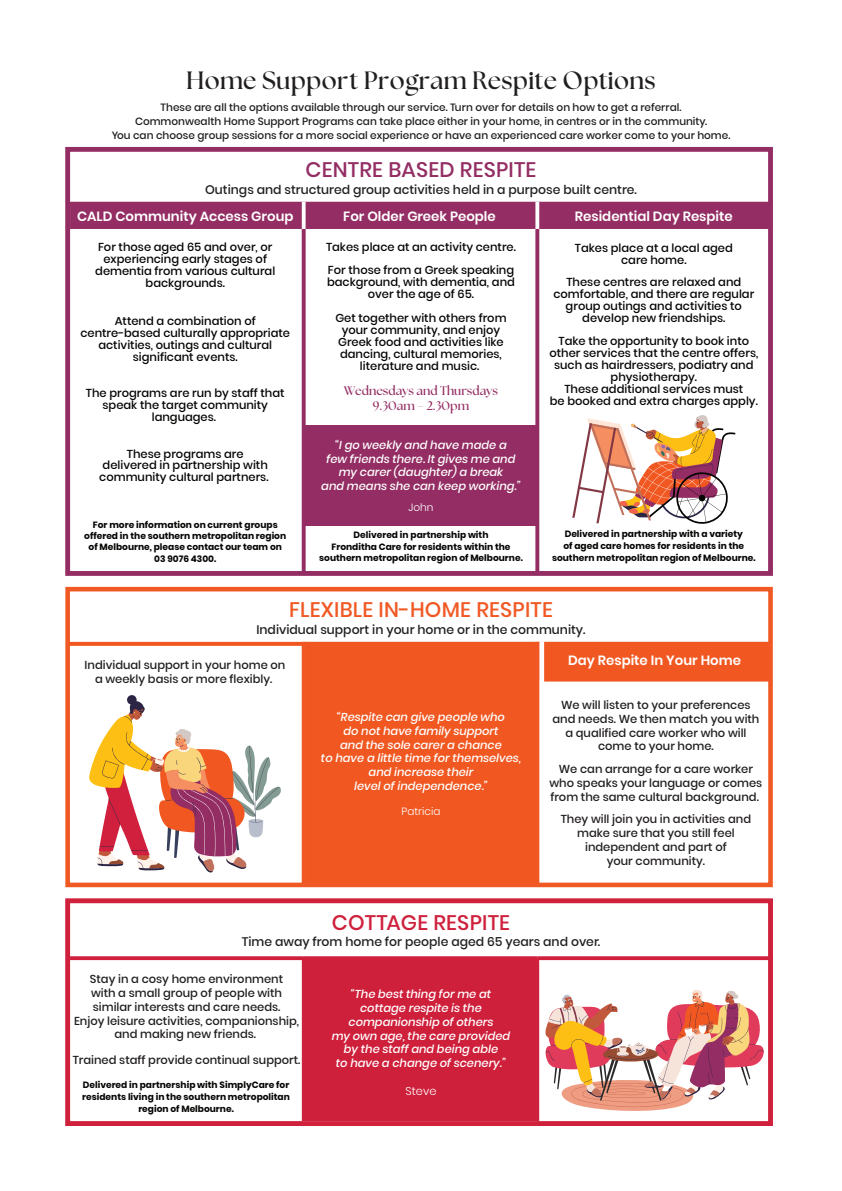
<style>
.page{position:relative;width:842px;height:1191px;background:#fff}
.page>*{position:absolute;margin:0;border:0;box-sizing:border-box;transform-origin:0 0}
.t1{font:700 25px "The Seasons";letter-spacing:.01em;color:#211e1e}
.t2{font:500 21px "Poppins";letter-spacing:.01em;color:#f15924}
.t3{font:500 21px "Poppins";letter-spacing:.01em;color:#932d63}
.t4{font:500 21px "Poppins";letter-spacing:.01em;color:#cf203c}
.t5{font:600 13.4px "Poppins";color:#fff}
.t6{font:500 12.4px "Poppins";color:#211e1e}
.t7{font:700 12.4px/14.9px "The Seasons";color:#932d63;text-align:center}
.t8{font:500 11.5px/12px "Poppins";color:#050504;text-align:center}
.t9{font:500 11.5px/13.8px "Poppins";color:#211e1e;text-align:center}
.t10{font:italic 500 11.5px/13.8px "Poppins";color:#fff;text-align:center}
.t11{font:500 11.5px/13.8px "Poppins";color:#231f20;text-align:center}
.t12{font:300 11.3px "Poppins";color:#fff}
.t13{font:500 10.5px/13.7px "Poppins";color:#211e1e;text-align:center}
.t14{font:300 10.5px "Poppins";color:#fff}
.t15{font:700 9.1px/11.3px "Poppins";color:#050504;text-align:center}
</style>
<div class="page">
<div style="left:304px;top:958px;width:234px;height:163px;background:#cf203b"></div>
<hr style="left:302px;top:957px;width:4px;height:164px;background:#cf203c">
<hr style="left:535px;top:959px;width:4px;height:162px;background:#cf203c">
<svg style="left:71px;top:956px;width:233px;height:4px"></svg>
<svg style="left:304px;top:956px;width:233px;height:2px"></svg>
<svg style="left:537px;top:956px;width:230px;height:4px"></svg>
<div style="left:65px;top:898px;width:708px;height:228px;border:5px solid #cf203c"></div>
<svg style="left:545px;top:990px;width:219px;height:121px"></svg>
<div style="left:71px;top:202px;width:696px;height:27px;background:#932d63"></div>
<svg style="left:302px;top:202px;width:4px;height:27px"></svg>
<svg style="left:535px;top:202px;width:4px;height:27px"></svg>
<svg style="left:535px;top:229px;width:4px;height:341px"></svg>
<svg style="left:302px;top:229px;width:4px;height:341px"></svg>
<div style="left:65px;top:147px;width:708px;height:429px;border:5px solid #932d63"></div>
<div style="left:305px;top:425px;width:232px;height:100px;background:#932d63"></div>
<svg style="left:572px;top:415px;width:163px;height:109px"></svg>
<svg style="left:306px;top:642px;width:461px;height:239px;fill:#f15821"></svg>
<hr style="left:302px;top:642px;width:4px;height:243px;background:#f15924">
<hr style="left:535px;top:642px;width:4px;height:243px;background:#f15924">
<div style="left:65px;top:587px;width:708px;height:300px;border:5px solid #f15924"></div>
<svg style="left:89px;top:695px;width:192px;height:178px"></svg>
<svg style="left:69px;top:642px;width:233px;height:4px"></svg>
<div style="left:539px;top:641px;width:5px;height:41px;background:#fff"></div>
<h1 class="t1" style="left:186px;top:63px;width:471px">Home Support Program Respite Options</h1>
<p class="t13" style="left:112px;top:101px;width:620px">These are all the options available through our service. Turn over for details on how to get a referral.<br>Commonwealth Home Support Programs can take place either in your home, in centres or in the community.<br>You can choose group sessions for a more social experience or have an experienced care worker come to your home.</p>
<h2 class="t3" style="left:305px;top:158px;width:232px">CENTRE BASED RESPITE</h2>
<p class="t6" style="left:205px;top:182px;width:433px">Outings and structured group activities held in a purpose built centre.</p>
<p class="t5" style="left:77px;top:209px;width:218px">CALD Community Access Group</p>
<p class="t5" style="left:343px;top:208px;width:154px">For Older Greek People</p>
<p class="t5" style="left:575px;top:208px;width:159px">Residential Day Respite</p>
<p class="t8" style="left:95px;top:241px;width:181px">For those aged 65 and over, or experiencing early stages of dementia from various cultural backgrounds.</p>
<p class="t8" style="left:80px;top:314px;width:211px">Attend a combination of centre-based culturally appropriate activities, outings and cultural significant events.</p>
<p class="t8" style="left:86px;top:387px;width:200px">The programs are run by staff that speak the target community languages.</p>
<p class="t8" style="left:99px;top:448px;width:171px;line-height:11.7px">These programs are delivered in partnership with community cultural partners.</p>
<p class="t15" style="left:84px;top:519px;width:203px">For more information on current groups offered in the southern metropolitan region of Melbourne, please contact our team on 03 9076 4300.</p>
<p class="t8" style="left:326px;top:236px;width:191px;line-height:23px;text-align:left">Takes place at an activity centre.<br>For those from a Greek speaking</p>
<p class="t8" style="left:327px;top:276px;width:189px">background, with dementia, and over the age of 65.</p>
<p class="t8" style="left:335px;top:312px;width:173px">Get together with others from your community, and enjoy<br>Greek food and activities like dancing, cultural memories, literature and music.</p>
<p class="t7" style="left:344px;top:383px;width:156px">Wednesdays and Thursdays<br>9.30am – 2.30pm</p>
<p class="t10" style="left:321px;top:438px;width:201px">“I go weekly and have made a<br>few friends there. It gives me and my carer (daughter) a break<br>and means she can keep working.”</p>
<p class="t14" style="left:408px;top:501px;width:27px">John</p>
<p class="t15" style="left:319px;top:529px;width:205px">Delivered in partnership with<br>Fronditha Care for residents within the southern metropolitan region of Melbourne.</p>
<p class="t8" style="left:575px;top:242px;width:159px">Takes place at a local aged care home.</p>
<p class="t8" style="left:553px;top:276px;width:202px">These centres are relaxed and comfortable, and there are regular group outings and activities to develop new friendships.</p>
<p class="t8" style="left:549px;top:334px;width:210px">Take the opportunity to book into other services that the centre offers, such as hairdressers, podiatry and physiotherapy.<br>These additional services must<br>be booked and extra charges apply.</p>
<p class="t15" style="left:552px;top:528px;width:205px;line-height:12px">Delivered in partnership with a variety<br>of aged care homes for residents in the southern metropolitan region of Melbourne.</p>
<h2 class="t2" style="left:289px;top:597px;width:265px">FLEXIBLE IN-HOME RESPITE</h2>
<p class="t6" style="left:256px;top:622px;width:331px">Individual support in your home or in the community.</p>
<p class="t9" style="left:85px;top:658px;width:202px">Individual support in your home on</p>
<p class="t5" style="left:568px;top:652px;width:174px">Day Respite In Your Home</p>
<p class="t9" style="left:95px;top:672px;width:179px">a weekly basis or more flexibly.</p>
<p class="t9" style="left:552px;top:698px;width:209px">We will listen to your preferences and needs. We then match you with a qualified care worker who will come to your home.</p>
<p class="t10" style="left:321px;top:710px;width:202px">“Respite can give people who<br>do not have family support<br>and the sole carer a chance<br>to have a little time for themselves, and increase their<br>level of independence.”</p>
<p class="t9" style="left:549px;top:762px;width:214px">We can arrange for a care worker who speaks your language or comes from the same cultural background.</p>
<p class="t14" style="left:401px;top:805px;width:40px">Patricia</p>
<h2 class="t4" style="left:332px;top:910px;width:180px">COTTAGE RESPITE</h2>
<p class="t11" style="left:561px;top:812px;width:192px">They will join you in activities and make sure that you still feel independent and part of<br>your community.</p>
<p class="t6" style="left:242px;top:934px;width:360px">Time away from home for people aged 65 years and over.</p>
<p class="t9" style="left:74px;top:972px;width:227px">Stay in a cosy home environment<br>with a small group of people with similar interests and care needs.<br>Enjoy leisure activities, companionship, and making new friends.</p>
<p class="t10" style="left:332px;top:987px;width:180px">“The best thing for me at cottage respite is the companionship of others<br>my own age, the care provided by the staff and being able<br>to have a change of scenery.”</p>
<p class="t9" style="left:73px;top:1053px;width:229px">Trained staff provide continual support.</p>
<p class="t15" style="left:82px;top:1078px;width:209px;line-height:12px">Delivered in partnership with SimplyCare for residents living in the southern metropolitan region of Melbourne.</p>
<p class="t12" style="left:405px;top:1084px;width:32px">Steve</p>
</div>
